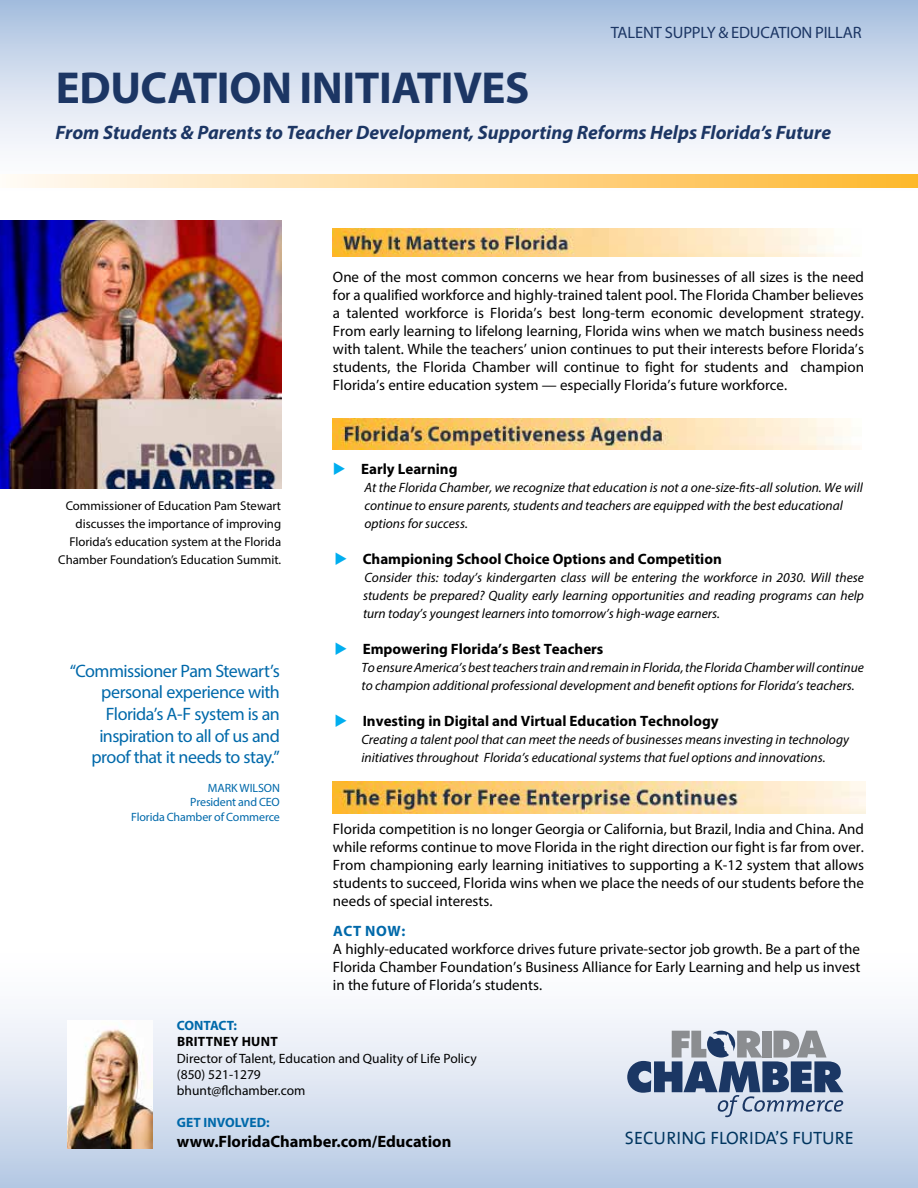
<style>
.page{position:relative;width:918px;height:1188px;background:#fff}
.page>*{position:absolute;margin:0;border:0;box-sizing:border-box;transform-origin:0 0}
.t1{font:700 45px "Myriad Pro";letter-spacing:-.01em;color:#1c3664}
.t2{font:italic 700 19.5px "Myriad Pro";color:#1c3664}
.t3{font:18px/21.6px "Myriad Pro";letter-spacing:-.03em;color:#0069aa;text-align:right}
.t4{font:18px "The Mix Office";color:#00355f}
.t5{font:700 16.5px "Myriad Pro";color:#000}
.t6{font:16.5px "Myriad Pro";letter-spacing:-.01em;color:#1c3664}
.t7{font:15px/18px "Myriad Pro";color:#000;text-align:justify}
.t8{font:700 15px "Myriad Pro";color:#000}
.t9{font:700 15px "Myriad Pro";letter-spacing:.04em;color:#0069aa}
.t10{font:italic 13.5px/18px "Myriad Pro";color:#000}
.t11{font:13.5px/16.2px "Myriad Pro";color:#000}
.t12{font:700 13.5px "Myriad Pro";color:#0069aa}
.t13{font:700 13.5px "Myriad Pro";letter-spacing:.02em;color:#000}
.t14{font:12.75px/18px "Myriad Pro";color:#000;text-align:right}
.t15{font:12px/14.4px "Myriad Pro";letter-spacing:-.01em;color:#0069aa;text-align:right}
.s1{color:#00aeef}
</style>
<div class="page">
<div style="left:0;top:932px;width:918px;height:256px;background:linear-gradient(to bottom,#fff,#bccde6)"></div>
<svg style="left:627px;top:1031px;width:216px;height:86px;background:#96a3b8"></svg>
<div style="left:0;top:0;width:918px;height:206px;background:linear-gradient(to bottom,#acc2e0,#fff)"></div>
<svg style="left:0;top:174px;width:918px;height:14px;background:#fed893"></svg>
<img style="left:67px;top:1020px;width:86px;height:129px">
<img style="left:0;top:220px;width:281px;height:268px">
<img style="left:333px;top:229px;width:510px;height:28px">
<img style="left:333px;top:419px;width:527px;height:30px">
<img style="left:333px;top:781px;width:532px;height:33px">
<p class="t6" style="left:611px;top:22px;width:252px">TALENT SUPPLY &amp; EDUCATION PILLAR</p>
<h1 class="t1" style="left:56px;top:58px;width:475px">EDUCATION INITIATIVES</h1>
<h2 class="t2" style="left:55px;top:120px;width:777px">From Students &amp; Parents to Teacher Development, Supporting Reforms Helps Florida’s Future</h2>
<p class="t14" style="left:58px;top:497px;width:224px">Commissioner of Education Pam Stewart discusses the importance of improving Florida’s education system at the Florida Chamber Foundation’s Education Summit.</p>
<p class="t3" style="left:70px;top:660px;width:212px">“Commissioner Pam Stewart’s personal experience with<br>Florida’s A-F system is an inspiration to all of us and proof that it needs to stay.”</p>
<p class="t15" style="left:131px;top:780px;width:150px">MARK WILSON<br>President and CEO<br>Florida Chamber of Commerce</p>
<p class="t7" style="left:333px;top:268px;width:533px">One of the most common concerns we hear from businesses of all sizes is the need for a qualified workforce and highly-trained talent pool. The Florida Chamber believes a talented workforce is Florida’s best long-term economic development strategy.<br>From early learning to lifelong learning, Florida wins when we match business needs with talent. While the teachers’ union continues to put their interests before Florida’s students, the Florida Chamber will continue to fight for students and champion Florida’s entire education system — especially Florida’s future workforce.</p>
<p class="t8" style="left:333px;top:459px;width:126px"><span class="s1">◆</span> Early Learning</p>
<p class="t10" style="left:364px;top:478px;width:500px">At the Florida Chamber, we recognize that education is not a one-size-fits-all solution. We will continue to ensure parents, students and teachers are equipped with the best educational options for success.</p>
<p class="t8" style="left:334px;top:549px;width:389px"><span class="s1">◆</span> Championing School Choice Options and Competition</p>
<p class="t10" style="left:363px;top:568px;width:502px;text-align:justify">Consider this: today’s kindergarten class will be entering the workforce in 2030. Will these students be prepared? Quality early learning opportunities and reading programs can help turn today’s youngest learners into tomorrow’s high-wage earners.</p>
<p class="t8" style="left:334px;top:639px;width:270px"><span class="s1">◆</span> Empowering Florida’s Best Teachers</p>
<p class="t10" style="left:361px;top:658px;width:504px">To ensure America’s best teachers train and remain in Florida, the Florida Chamber will continue to champion additional professional development and benefit options for Florida’s teachers.</p>
<p class="t8" style="left:334px;top:711px;width:386px"><span class="s1">◆</span> Investing in Digital and Virtual Education Technology</p>
<p class="t10" style="left:361px;top:730px;width:489px">Creating a talent pool that can meet the needs of businesses means investing in technology initiatives throughout Florida’s educational systems that fuel options and innovations.</p>
<p class="t7" style="left:333px;top:820px;width:533px">Florida competition is no longer Georgia or California, but Brazil, India and China. And while reforms continue to move Florida in the right direction our fight is far from over.<br>From championing early learning initiatives to supporting a K-12 system that allows students to succeed, Florida wins when we place the needs of our students before the needs of special interests.</p>
<p class="t9" style="left:333px;top:921px;width:74px">ACT NOW:</p>
<p class="t7" style="left:333px;top:940px;width:529px">A highly-educated workforce drives future private-sector job growth. Be a part of the Florida Chamber Foundation’s Business Alliance for Early Learning and help us invest in the future of Florida’s students.</p>
<p class="t12" style="left:177px;top:1017px;width:62px">CONTACT:</p>
<p class="t13" style="left:177px;top:1033px;width:102px">BRITTNEY HUNT</p>
<p class="t11" style="left:177px;top:1050px;width:301px">Director of Talent, Education and Quality of Life Policy (850) 521-1279<br>bhunt@flchamber.com</p>
<p class="t12" style="left:177px;top:1114px;width:94px">GET INVOLVED:</p>
<p class="t5" style="left:177px;top:1131px;width:276px">www.FloridaChamber.com/Education</p>
<p class="t4" style="left:625px;top:1129px;width:231px">SECURING FLORIDA’S FUTURE</p>
</div>
